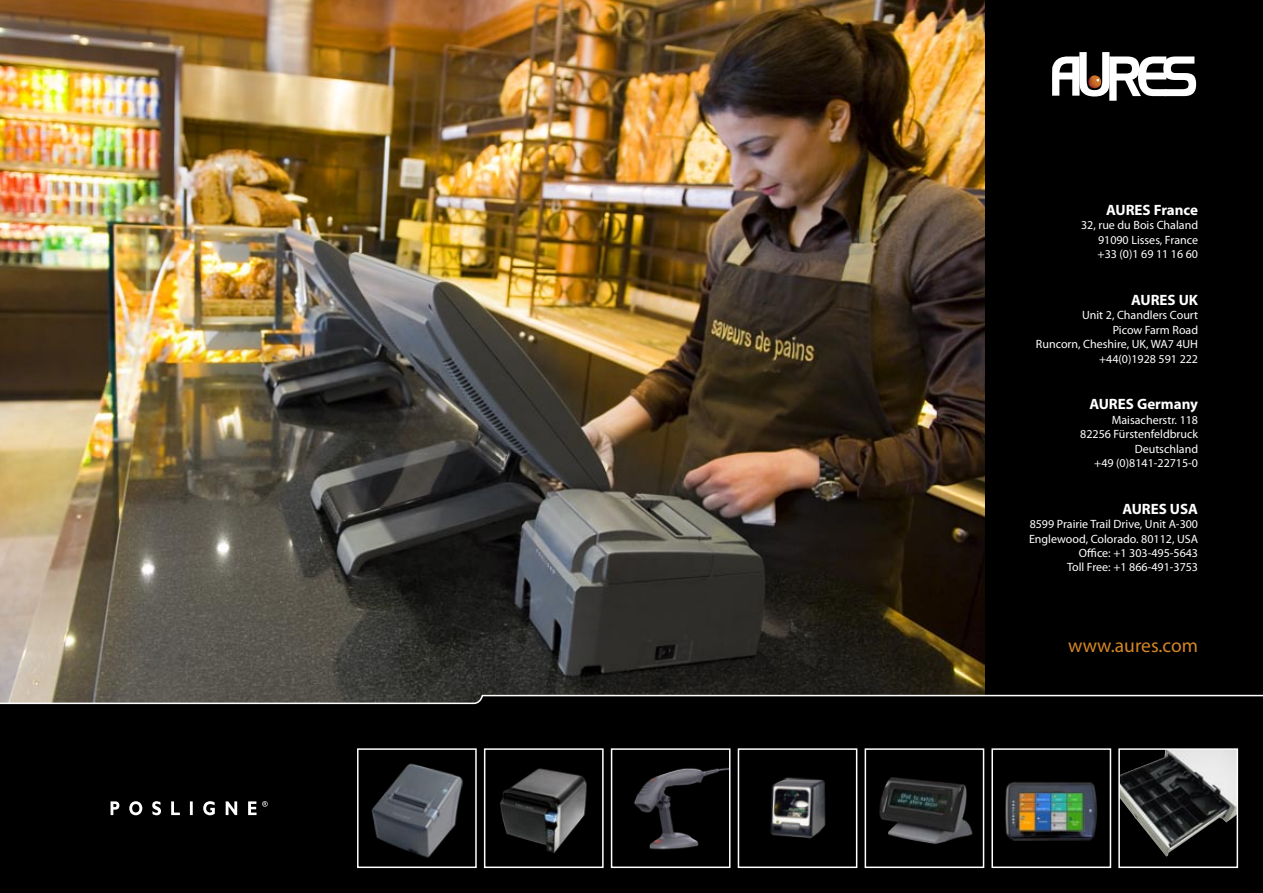
<style>
.page{position:relative;width:1263px;height:893px;background:#fff}
.page>*{position:absolute;margin:0;border:0;box-sizing:border-box;transform-origin:0 0}
.t1{font:19.5px "Myriad Pro";color:#d48625}
.t2{font:700 15px "Myriad Pro";color:#fff}
.t3{font:12px/14.4px "Myriad Pro";color:#fff;text-align:right}
</style>
<div class="page">
<img style="left:0;top:0;width:985px;height:694px">
<div style="left:985px;top:0;width:278px;height:893px;background:#000"></div>
<div style="left:0;top:705px;width:1239px;height:188px;background:#000"></div>
<svg style="left:1052px;top:52px;width:144px;height:49px"></svg>
<div style="left:738px;top:749px;width:119px;height:118px;background:#000"></div>
<img style="left:770px;top:777px;width:56px;height:62px">
<div style="left:738px;top:748px;width:119px;height:120px;border:2px solid #fff"></div>
<div style="left:485px;top:749px;width:118px;height:118px;background:#000"></div>
<img style="left:500px;top:768px;width:87px;height:85px">
<div style="left:484px;top:748px;width:120px;height:120px;border:2px solid #fff"></div>
<img style="left:360px;top:752px;width:114px;height:113px">
<div style="left:357px;top:748px;width:120px;height:120px;border:2px solid #fff"></div>
<div style="left:1119px;top:749px;width:118px;height:118px;background:#000"></div>
<img style="left:1121px;top:751px;width:114px;height:106px">
<div style="left:1118px;top:748px;width:120px;height:120px;border:2px solid #fff"></div>
<img style="left:868px;top:751px;width:113px;height:114px">
<div style="left:865px;top:748px;width:119px;height:120px;border:2px solid #fff"></div>
<div style="left:992px;top:749px;width:118px;height:118px;background:#000"></div>
<img style="left:1005px;top:782px;width:92px;height:59px">
<div style="left:991px;top:748px;width:120px;height:120px;border:2px solid #fff"></div>
<img style="left:614px;top:751px;width:113px;height:114px">
<div style="left:611px;top:748px;width:119px;height:120px;border:2px solid #fff"></div>
<svg style="left:0;top:694px;width:1263px;height:11px"></svg>
<svg style="left:111px;top:801px;width:157px;height:14px"></svg>
<p class="t2" style="left:1106px;top:200px;width:93px">AURES France</p>
<p class="t3" style="left:1097px;top:218px;width:102px;text-align:justify;text-indent:-16px">32, rue du Bois Chaland 91090 Lisses, France +33 (0)1 69 11 16 60</p>
<p class="t2" style="left:1131px;top:290px;width:69px">AURES UK</p>
<p class="t3" style="left:1036px;top:308px;width:164px">Unit 2, Chandlers Court<br>Picow Farm Road<br>Runcorn, Cheshire, UK, WA7 4UH +44(0)1928 591 222</p>
<p class="t2" style="left:1089px;top:394px;width:110px">AURES Germany</p>
<p class="t3" style="left:1080px;top:412px;width:119px">Maisacherstr. 118<br>82256 Fürstenfeldbruck<br>Deutschland<br>+49 (0)8141-22715-0</p>
<p class="t2" style="left:1122px;top:499px;width:77px">AURES USA</p>
<p class="t3" style="left:1029px;top:517px;width:171px">8599 Prairie Trail Drive, Unit A-300<br>Englewood, Colorado. 80112, USA<br>Office: +1 303-495-5643<br>Toll Free: +1 866-491-3753</p>
<h1 class="t1" style="left:1068px;top:634px;width:132px">www.aures.com</h1>
</div>
